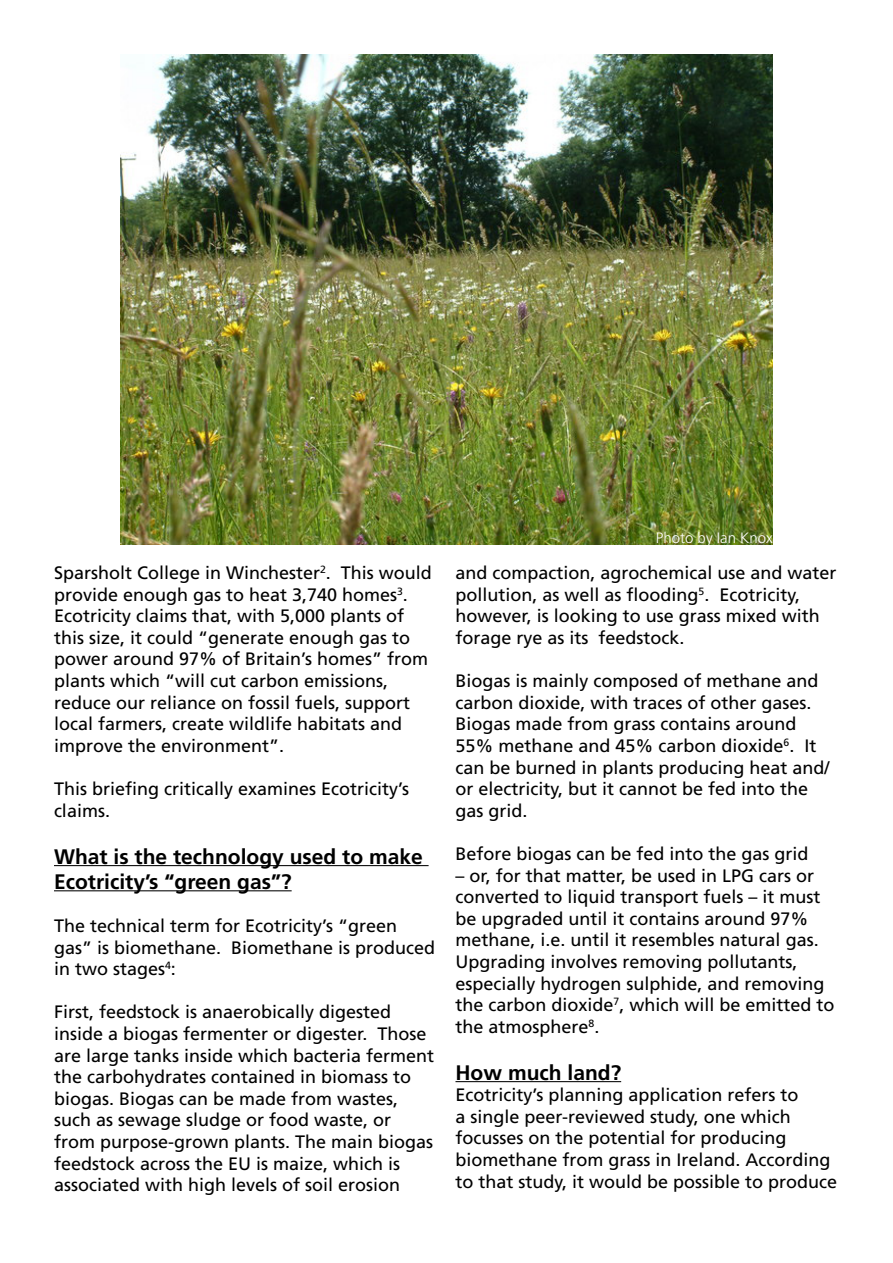
<style>
.page{position:relative;width:893px;height:1263px;background:#fff}
.page>*{position:absolute;margin:0;border:0;box-sizing:border-box;transform-origin:0 0}
.t1{font:700 21px/25.2px "Frutiger LT Std";color:#000}
.t2{font:18px/21.6px "Frutiger LT Std";color:#000}
.t3{font:300 15px "Frutiger LT Std";color:#fff}
</style>
<div class="page">
<hr style="left:54px;top:865px;width:375px;height:1px;background:#000">
<hr style="left:54px;top:890px;width:238px;height:1px;background:#000">
<hr style="left:455px;top:1081px;width:166px;height:1px;background:#000">
<img style="left:120px;top:54px;width:653px;height:490px">
<p class="t2" style="left:54px;top:562px;width:379px">Sparsholt College in Winchester<sup>2</sup>. This would provide enough gas to heat 3,740 homes<sup>3</sup>.<br>Ecotricity claims that, with 5,000 plants of this size, it could “generate enough gas to power around 97% of Britain’s homes” from plants which “will cut carbon emissions, reduce our reliance on fossil fuels, support local farmers, create wildlife habitats and improve the environment”.</p>
<p class="t2" style="left:54px;top:778px;width:357px">This briefing critically examines Ecotricity’s claims.</p>
<p class="t1" style="left:54px;top:844px;width:370px">What is the technology used to make<br>Ecotricity’s “green gas”?</p>
<p class="t2" style="left:54px;top:915px;width:383px">The technical term for Ecotricity’s “green gas” is biomethane. Biomethane is produced in two stages<sup>4</sup>:</p>
<p class="t2" style="left:54px;top:1001px;width:382px">First, feedstock is anaerobically digested inside a biogas fermenter or digester. Those are large tanks inside which bacteria ferment the carbohydrates contained in biomass to biogas. Biogas can be made from wastes, such as sewage sludge or food waste, or from purpose-grown plants. The main biogas feedstock across the EU is maize, which is associated with high levels of soil erosion</p>
<p class="t3" style="left:656px;top:529px;width:118px">Photo by Ian Knox</p>
<p class="t2" style="left:455px;top:562px;width:383px">and compaction, agrochemical use and water pollution, as well as flooding<sup>5</sup>. Ecotricity, however, is looking to use grass mixed with forage rye as its feedstock.</p>
<p class="t2" style="left:455px;top:670px;width:376px">Biogas is mainly composed of methane and carbon dioxide, with traces of other gases.<br>Biogas made from grass contains around 55% methane and 45% carbon dioxide<sup>6</sup>. It can be burned in plants producing heat and/ or electricity, but it cannot be fed into the gas grid.</p>
<p class="t2" style="left:455px;top:843px;width:355px">Before biogas can be fed into the gas grid</p>
<p class="t2" style="left:455px;top:864px;width:380px">– or, for that matter, be used in LPG cars or converted to liquid transport fuels – it must be upgraded until it contains around 97% methane, i.e. until it resembles natural gas.<br>Upgrading involves removing pollutants, especially hydrogen sulphide, and removing the carbon dioxide<sup>7</sup>, which will be emitted to the atmosphere<sup>8</sup>.</p>
<p class="t1" style="left:455px;top:1060px;width:167px">How much land?</p>
<p class="t2" style="left:455px;top:1084px;width:383px">Ecotricity’s planning application refers to<br>a single peer-reviewed study, one which focusses on the potential for producing biomethane from grass in Ireland. According to that study, it would be possible to produce</p>
</div>
